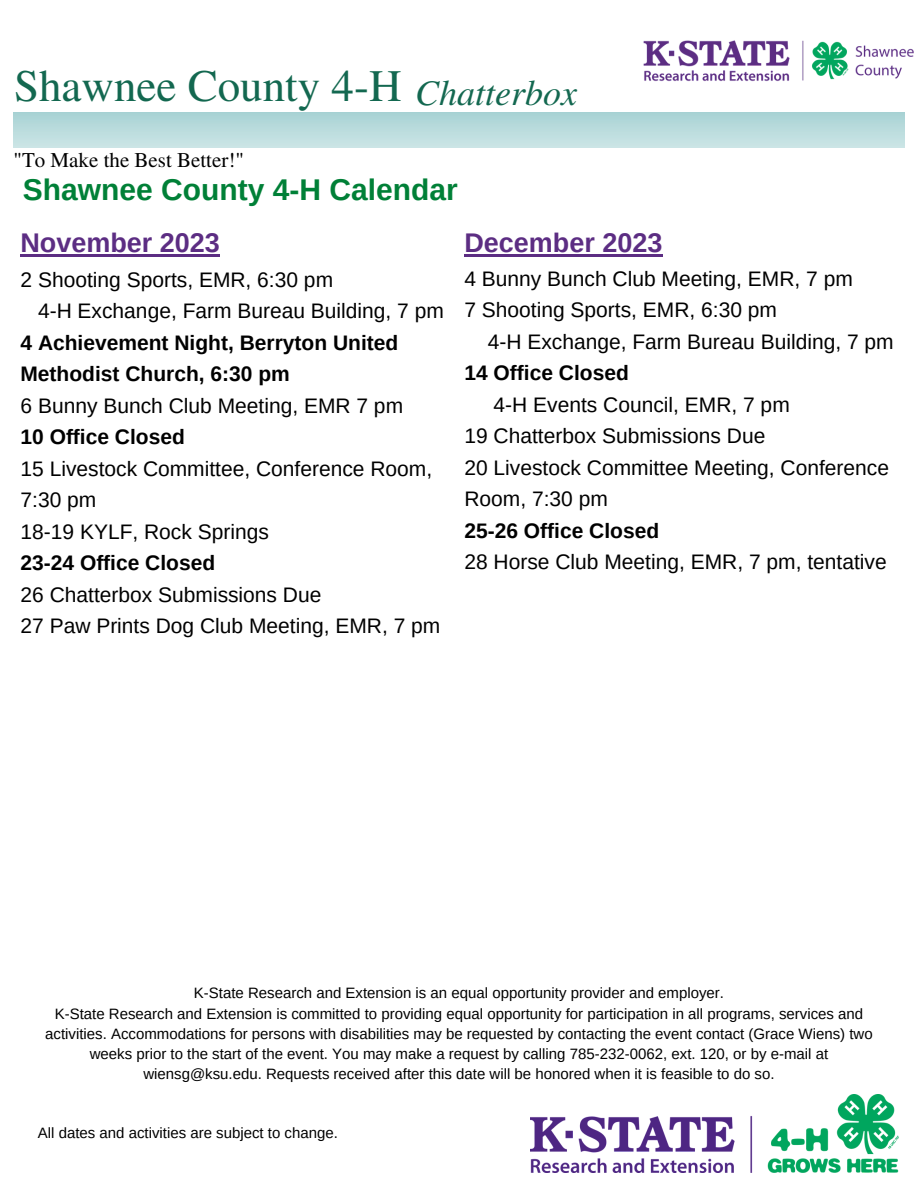
<style>
.page{position:relative;width:918px;height:1188px;background:#fff}
.page>*{position:absolute;margin:0;border:0;box-sizing:border-box;transform-origin:0 0}
.t1{font:45px "Te X Gyre Termes";color:#136850}
.t2{font:italic 36px "Te X Gyre Termes";color:#136850}
.t3{font:700 30px "Arimo";color:#008037}
.t4{font:700 27px "Arimo";color:#5c2d83}
.t5{font:21px/31.5px "Arimo";color:#000}
.t6{font:700 21px/31.5px "Arimo";color:#000}
.t7{font:21px "Te X Gyre Termes";color:#000}
.t8{font:15px/20.2px "Arimo";color:#000;text-align:center}
</style>
<div class="page">
<img style="left:643px;top:40px;width:271px;height:42px">
<img style="left:530px;top:1094px;width:368px;height:79px">
<hr style="left:464px;top:254px;width:198px;height:2px;background:#5c2d83">
<hr style="left:21px;top:254px;width:199px;height:2px;background:#5c2d83">
<p class="t1" style="left:14px;top:54px;width:389px">Shawnee County 4-H</p>
<p class="t2" style="left:415px;top:67px;width:164px">Chatterbox</p>
<p class="t7" style="left:14px;top:145px;width:232px">"To Make the Best Better!"</p>
<p class="t3" style="left:23px;top:173px;width:436px">Shawnee County 4-H Calendar</p>
<p class="t4" style="left:21px;top:227px;width:201px">November 2023</p>
<p class="t5" style="left:21px;top:264px;width:314px">2 Shooting Sports, EMR, 6:30 pm</p>
<p class="t5" style="left:38px;top:295px;width:407px">4-H Exchange, Farm Bureau Building, 7 pm</p>
<p class="t6" style="left:21px;top:327px;width:379px">4 Achievement Night, Berryton United<br>Methodist Church, 6:30 pm</p>
<p class="t5" style="left:21px;top:390px;width:384px">6 Bunny Bunch Club Meeting, EMR 7 pm</p>
<p class="t6" style="left:21px;top:421px;width:166px">10 Office Closed</p>
<p class="t5" style="left:21px;top:453px;width:413px">15 Livestock Committee, Conference Room,<br>7:30 pm</p>
<p class="t5" style="left:21px;top:516px;width:250px">18-19 KYLF, Rock Springs</p>
<p class="t6" style="left:21px;top:547px;width:196px">23-24 Office Closed</p>
<p class="t5" style="left:21px;top:579px;width:302px">26 Chatterbox Submissions Due</p>
<p class="t5" style="left:21px;top:610px;width:421px">27 Paw Prints Dog Club Meeting, EMR, 7 pm</p>
<p class="t4" style="left:464px;top:227px;width:200px">December 2023</p>
<p class="t5" style="left:464px;top:263px;width:390px">4 Bunny Bunch Club Meeting, EMR, 7 pm</p>
<p class="t5" style="left:464px;top:294px;width:314px">7 Shooting Sports, EMR, 6:30 pm</p>
<p class="t5" style="left:488px;top:326px;width:407px">4-H Exchange, Farm Bureau Building, 7 pm</p>
<p class="t6" style="left:464px;top:357px;width:166px">14 Office Closed</p>
<p class="t5" style="left:494px;top:389px;width:298px">4-H Events Council, EMR, 7 pm</p>
<p class="t5" style="left:464px;top:420px;width:302px">19 Chatterbox Submissions Due</p>
<p class="t5" style="left:464px;top:452px;width:426px">20 Livestock Committee Meeting, Conference<br>Room, 7:30 pm</p>
<p class="t6" style="left:464px;top:515px;width:196px">25-26 Office Closed</p>
<p class="t5" style="left:464px;top:546px;width:424px">28 Horse Club Meeting, EMR, 7 pm, tentative</p>
<p class="t8" style="left:194px;top:983px;width:532px">K-State Research and Extension is an equal opportunity provider and employer.</p>
<p class="t8" style="left:45px;top:1003px;width:829px">K-State Research and Extension is committed to providing equal opportunity for participation in all programs, services and activities. Accommodations for persons with disabilities may be requested by contacting the event contact (Grace Wiens) two weeks prior to the start of the event. You may make a request by calling 785-232-0062, ext. 120, or by e-mail at wiensg@ksu.edu. Requests received after this date will be honored when it is feasible to do so.</p>
<p class="t8" style="left:38px;top:1123px;width:302px">All dates and activities are subject to change.</p>
</div>
